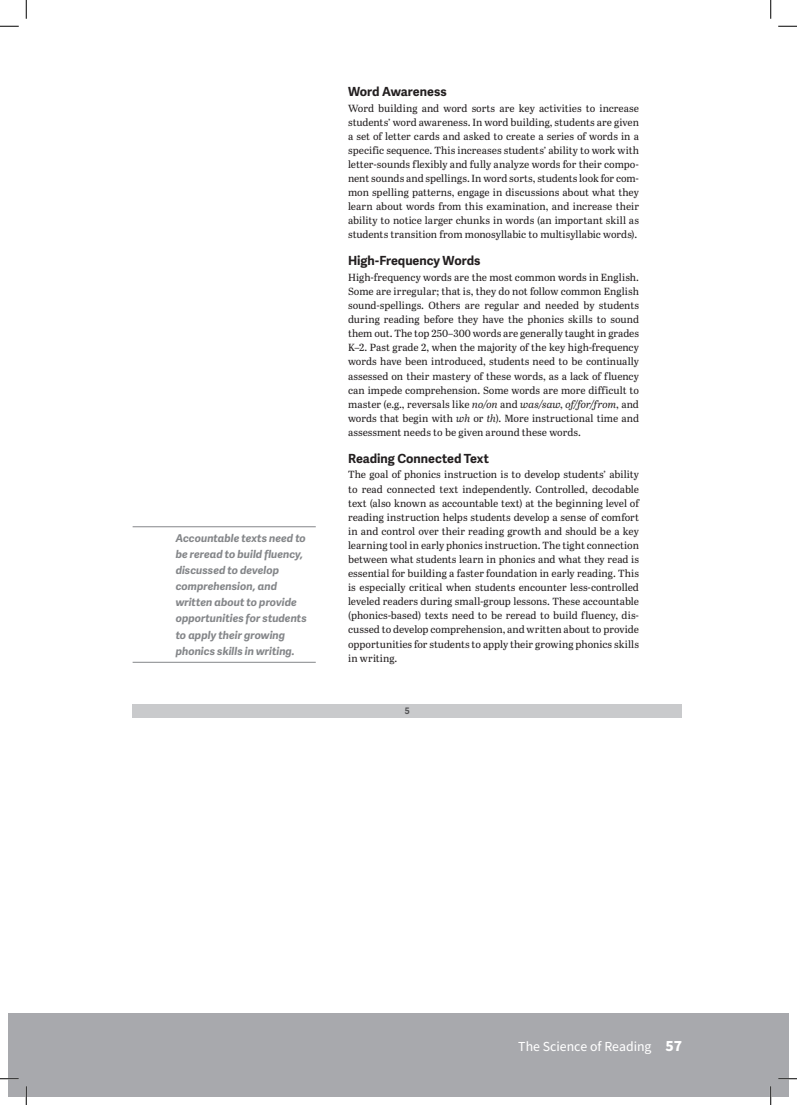
<style>
.page{position:relative;width:797px;height:1105px;background:#fff}
.page>*{position:absolute;margin:0;border:0;box-sizing:border-box;transform-origin:0 0}
.t1{font:500 13.75px "Assistant";color:#fff}
.t2{font:700 12.62px "Adelle Sans";color:#231f20}
.t3{font:italic 700 10.75px/16.1px "Adelle Sans";color:#848689}
.t4{font:10.38px/14.1px "Abril Text";color:#231f20;text-align:justify}
.t5{font:700 9px "Adelle Sans";color:#525254}
.s1{font-style:italic}
.s2{font-family:"Noto Sans JP";font-weight:900}
</style>
<div class="page">
<div style="left:26px;top:1013px;width:762px;height:83px;background:#a8a9ad"></div>
<div style="left:9px;top:1013px;width:17px;height:83px;background:#a8a9ad"></div>
<div style="left:133px;top:704px;width:549px;height:14px;background:#c9cacc"></div>
<hr style="left:133px;top:526px;width:183px;height:1px;background:#848689">
<hr style="left:133px;top:662px;width:183px;height:1px;background:#848689">
<svg style="left:0;top:25px;width:19px;height:2px"></svg>
<svg style="left:778px;top:25px;width:19px;height:2px"></svg>
<svg style="left:0;top:1078px;width:19px;height:1px"></svg>
<svg style="left:778px;top:1078px;width:19px;height:1px"></svg>
<svg style="left:25px;top:0;width:2px;height:19px"></svg>
<svg style="left:25px;top:1086px;width:2px;height:19px"></svg>
<svg style="left:770px;top:0;width:1px;height:19px"></svg>
<svg style="left:770px;top:1086px;width:1px;height:19px"></svg>
<p class="t3" style="left:176px;top:529px;width:133px">Accountable texts need to be reread to build fluency, discussed to develop comprehension, and written about to provide opportunities for students to apply their growing phonics skills in writing.</p>
<p class="t2" style="left:348px;top:82px;width:100px">Word Awareness</p>
<p class="t4" style="left:348px;top:100px;width:292px">Word building and word sorts are key activities to increase students’ word awareness. In word building, students are given a set of letter cards and asked to create a series of words in a specific sequence. This increases students’ ability to work with letter-sounds flexibly and fully analyze words for their compo&shy;nent sounds and spellings. In word sorts, students look for com&shy;mon spelling patterns, engage in discussions about what they learn about words from this examination, and increase their ability to notice larger chunks in words (an important skill as students transition from monosyllabic to multisyllabic words).</p>
<p class="t2" style="left:348px;top:251px;width:134px">High-Frequency Words</p>
<p class="t4" style="left:348px;top:270px;width:292px">High-frequency words are the most common words in English.<br>Some are irregular; that is, they do not follow common English sound-spellings. Others are regular and needed by students during reading before they have the phonics skills to sound them out. The top 250–300 words are generally taught in grades K–2. Past grade 2, when the majority of the key high-frequency words have been introduced, students need to be continually assessed on their mastery of these words, as a lack of fluency can impede comprehension. Some words are more difficult to master (e.g., reversals like <span class="s1">no/on</span> and <span class="s1">was/saw</span>, <span class="s1">of/for/from</span>, and words that begin with <span class="s1">wh</span> or <span class="s1">th</span>). More instructional time and assessment needs to be given around these words.</p>
<p class="t2" style="left:348px;top:449px;width:142px">Reading Connected Text</p>
<p class="t4" style="left:348px;top:467px;width:292px">The goal of phonics instruction is to develop students’ ability to read connected text independently. Controlled, decodable text (also known as accountable text) at the beginning level of reading instruction helps students develop a sense of comfort in and control over their reading growth and should be a key learning tool in early phonics instruction. The tight connection between what students learn in phonics and what they read is essential for building a faster foundation in early reading. This is especially critical when students encounter less-controlled leveled readers during small-group lessons. These accountable (phonics-based) texts need to be reread to build fluency, dis&shy;cussed to develop comprehension, and written about to provide opportunities for students to apply their growing phonics skills in writing.</p>
<p class="t5" style="left:405px;top:705px;width:7px">5</p>
<h1 class="t1" style="left:518px;top:1037px;width:165px">The Science of Reading <span class="s2">57</span></h1>
</div>
